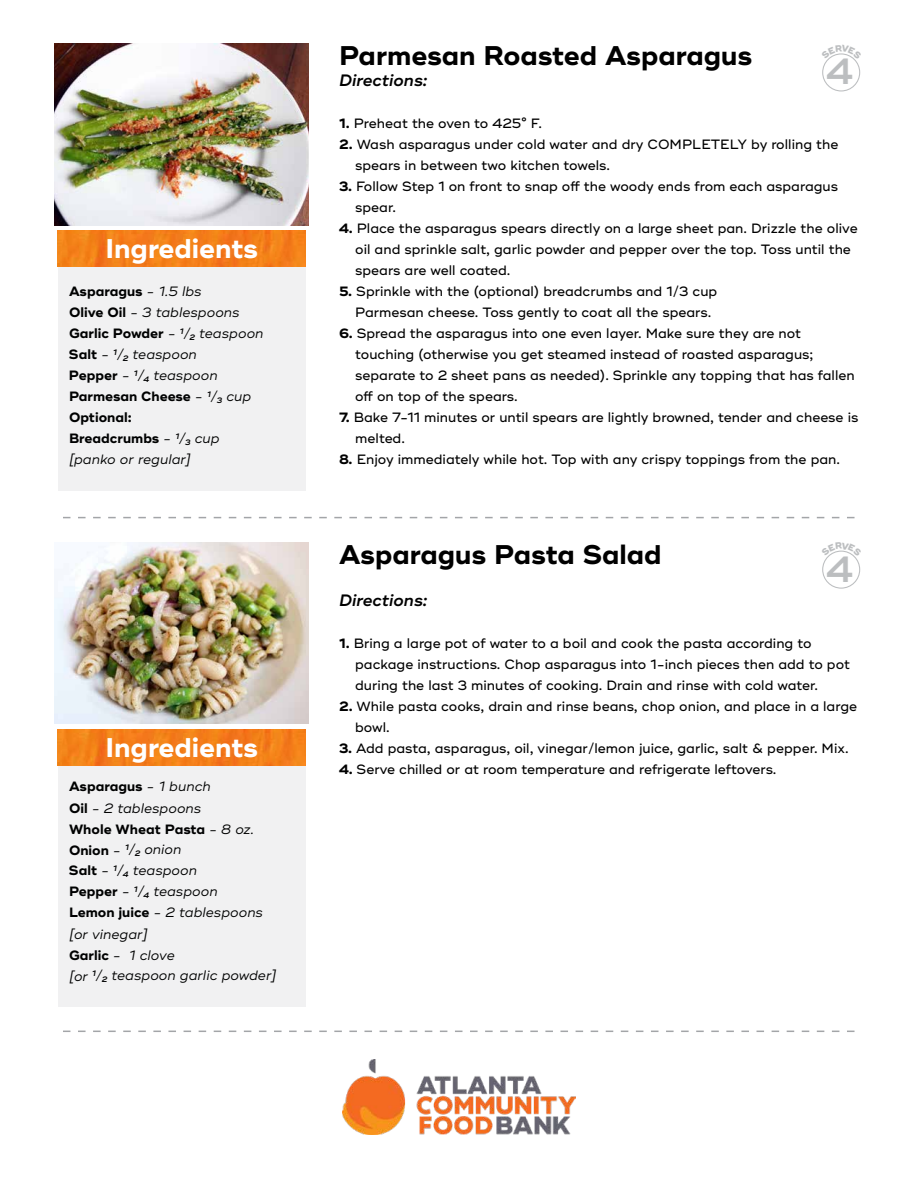
<style>
.page{position:relative;width:918px;height:1188px;background:#fff}
.page>*{position:absolute;margin:0;border:0;box-sizing:border-box;transform-origin:0 0}
.t1{font:600 36.45px "Ridley Grotesk";color:#bcbec0}
.t2{font:700 27px "Ridley Grotesk";color:#000}
.t3{font:700 27px "Ridley Grotesk";color:#fff}
.t4{font:italic 600 16.5px "Ridley Grotesk";color:#000}
.t5{font:500 13.5px/21px "Ridley Grotesk";color:#000}
.t6{font:italic 13.5px/21px "Ridley Grotesk";color:#000101}
.s1{font-weight:700;font-style:normal}
.s2{font-weight:700}
</style>
<div class="page">
<div style="left:58px;top:262px;width:247px;height:229px;background:#f1f1f2"></div>
<div style="left:58px;top:758px;width:247px;height:249px;background:#f1f1f2"></div>
<img style="left:54px;top:44px;width:255px;height:181px">
<img style="left:54px;top:542px;width:255px;height:182px">
<svg style="left:63px;top:1031px;width:792px;height:1px"></svg>
<svg style="left:63px;top:517px;width:792px;height:1px"></svg>
<img style="left:58px;top:230px;width:247px;height:37px">
<img style="left:58px;top:729px;width:247px;height:37px">
<img style="left:343px;top:1060px;width:232px;height:74px">
<svg style="left:822px;top:53px;width:39px;height:38px"></svg>
<svg style="left:822px;top:550px;width:39px;height:39px"></svg>
<h2 class="t3" style="left:105px;top:232px;width:154px">Ingredients</h2>
<p class="t6" style="left:69px;top:281px;width:196px"><span class="s1">Asparagus</span> - 1.5 lbs<br><span class="s1">Olive Oil</span> - 3 tablespoons<br><span class="s1">Garlic Powder</span> - <sup>1</sup>/<sub>2</sub> teaspoon<br><span class="s1">Salt</span> - <sup>1</sup>/<sub>2</sub> teaspoon<br><span class="s1">Pepper</span> - <sup>1</sup>/<sub>4</sub> teaspoon<br><span class="s1">Parmesan Cheese</span> - <sup>1</sup>/<sub>3</sub> cup<br><span class="s1">Optional:<br>Breadcrumbs</span> - <sup>1</sup>/<sub>3</sub> cup [panko or regular]</p>
<h2 class="t3" style="left:105px;top:731px;width:154px">Ingredients</h2>
<p class="t6" style="left:69px;top:777px;width:209px"><span class="s1">Asparagus</span> - 1 bunch<br><span class="s1">Oil</span> - 2 tablespoons<br><span class="s1">Whole Wheat Pasta</span> - 8 oz.<br><span class="s1">Onion</span> - <sup>1</sup>/<sub>2</sub> onion<br><span class="s1">Salt</span> - <sup>1</sup>/<sub>4</sub> teaspoon<br><span class="s1">Pepper</span> - <sup>1</sup>/<sub>4</sub> teaspoon<br><span class="s1">Lemon juice</span> - 2 tablespoons [or vinegar]<br><span class="s1">Garlic</span> - 1 clove<br>[or <sup>1</sup>/<sub>2</sub> teaspoon garlic powder]</p>
<h2 class="t2" style="left:339px;top:40px;width:415px">Parmesan Roasted Asparagus</h2>
<p class="t4" style="left:339px;top:70px;width:90px">Directions:</p>
<p class="t5" style="left:339px;top:113px;width:205px"><span class="s2">1.</span> Preheat the oven to 425° F.</p>
<p class="t5" style="left:355px;top:134px;width:485px;text-indent:-16px"><span class="s2">2.</span> Wash asparagus under cold water and dry COMPLETELY by rolling the spears in between two kitchen towels.</p>
<p class="t5" style="left:355px;top:176px;width:485px;text-indent:-16px"><span class="s2">3.</span> Follow Step 1 on front to snap off the woody ends from each asparagus spear.</p>
<p class="t5" style="left:355px;top:218px;width:504px;text-indent:-16px"><span class="s2">4.</span> Place the asparagus spears directly on a large sheet pan. Drizzle the olive oil and sprinkle salt, garlic powder and pepper over the top. Toss until the spears are well coated.</p>
<p class="t5" style="left:355px;top:281px;width:364px;text-indent:-16px"><span class="s2">5.</span> Sprinkle with the (optional) breadcrumbs and 1/3 cup<br>Parmesan cheese. Toss gently to coat all the spears.</p>
<p class="t5" style="left:355px;top:323px;width:501px;text-indent:-16px"><span class="s2">6.</span> Spread the asparagus into one even layer. Make sure they are not touching (otherwise you get steamed instead of roasted asparagus; separate to 2 sheet pans as needed). Sprinkle any topping that has fallen off on top of the spears.</p>
<p class="t5" style="left:355px;top:407px;width:505px;text-indent:-16px"><span class="s2">7.</span> Bake 7-11 minutes or until spears are lightly browned, tender and cheese is melted.</p>
<p class="t5" style="left:339px;top:449px;width:503px"><span class="s2">8.</span> Enjoy immediately while hot. Top with any crispy toppings from the pan.</p>
<h1 class="t1" style="left:827px;top:50px;width:28px">4</h1>
<h2 class="t2" style="left:339px;top:538px;width:324px">Asparagus Pasta Salad</h2>
<p class="t4" style="left:339px;top:590px;width:90px">Directions:</p>
<p class="t5" style="left:355px;top:633px;width:496px;text-indent:-16px"><span class="s2">1.</span> Bring a large pot of water to a boil and cook the pasta according to package instructions. Chop asparagus into 1-inch pieces then add to pot during the last 3 minutes of cooking. Drain and rinse with cold water.</p>
<p class="t5" style="left:355px;top:696px;width:504px;text-indent:-16px"><span class="s2">2.</span> While pasta cooks, drain and rinse beans, chop onion, and place in a large bowl.</p>
<p class="t5" style="left:339px;top:738px;width:511px"><span class="s2">3.</span> Add pasta, asparagus, oil, vinegar/lemon juice, garlic, salt &amp; pepper. Mix.</p>
<p class="t5" style="left:339px;top:759px;width:439px"><span class="s2">4.</span> Serve chilled or at room temperature and refrigerate leftovers.</p>
<h1 class="t1" style="left:827px;top:547px;width:28px">4</h1>
</div>
